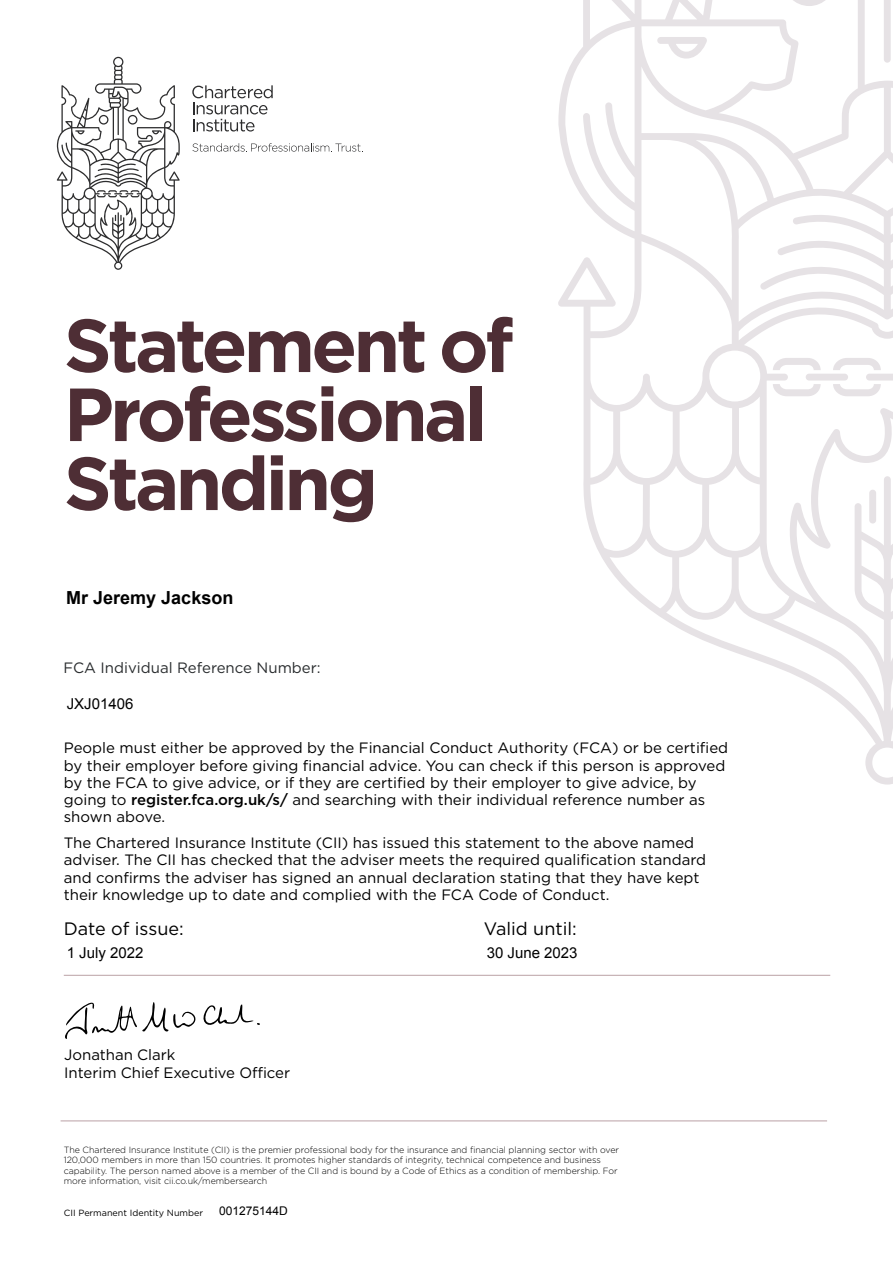
<style>
.page{position:relative;width:893px;height:1263px;background:#fff}
.page>*{position:absolute;margin:0;border:0;box-sizing:border-box;transform-origin:0 0}
.t1{font:700 75px/69px "Gotham";letter-spacing:-.05em;color:#4e2e35}
.t2{font:18px "Gotham";color:#000}
.t3{font:700 18px "Arial";color:#000}
.t4{font:15px/17.2px "Gotham";color:#000}
.t5{font:15px "Gotham";color:#292c2e}
.t6{font:15px "Arial";color:#000}
.t7{font:12px "Arial";color:#000}
.t8{font:300 9px/10.5px "Gotham";letter-spacing:-.005em;color:#000}
.t9{font:9px "Gotham";color:#000}
.s1{font-weight:500}
</style>
<div class="page">
<svg style="left:192px;top:85px;width:81px;height:47px"></svg>
<svg style="left:57px;top:57px;width:123px;height:213px"></svg>
<svg style="left:192px;top:143px;width:171px;height:9px"></svg>
<svg style="left:558px;top:0;width:335px;height:784px"></svg>
<hr style="left:64px;top:975px;width:766px;height:1px;background:#baa1a5">
<hr style="left:61px;top:1120px;width:766px;height:1px;background:#baa1a5">
<svg style="left:65px;top:1002px;width:195px;height:37px"></svg>
<h1 class="t1" style="left:64px;top:311px;width:451px">Statement of<br>Professional<br>Standing</h1>
<p class="t3" style="left:66px;top:586px;width:169px">Mr Jeremy Jackson</p>
<p class="t5" style="left:64px;top:658px;width:259px">FCA Individual Reference Number:</p>
<p class="t6" style="left:67px;top:694px;width:68px">JXJ01406</p>
<p class="t4" style="left:64px;top:739px;width:666px">People must either be approved by the Financial Conduct Authority (FCA) or be certified by their employer before giving financial advice. You can check if this person is approved by the FCA to give advice, or if they are certified by their employer to give advice, by going to <span class="s1">register.fca.org.uk/s/</span> and searching with their individual reference number as shown above.</p>
<p class="t4" style="left:64px;top:834px;width:644px">The Chartered Insurance Institute (CII) has issued this statement to the above named adviser. The CII has checked that the adviser meets the required qualification standard and confirms the adviser has signed an annual declaration stating that they have kept their knowledge up to date and complied with the FCA Code of Conduct.</p>
<p class="t2" style="left:64px;top:917px;width:121px">Date of issue:</p>
<p class="t2" style="left:484px;top:917px;width:94px">Valid until:</p>
<p class="t6" style="left:67px;top:943px;width:78px">1 July 2022</p>
<p class="t6" style="left:487px;top:943px;width:92px">30 June 2023</p>
<p class="t4" style="left:64px;top:1045px;width:227px;line-height:18px">Jonathan Clark<br>Interim Chief Executive Officer</p>
<p class="t8" style="left:64px;top:1144px;width:557px">The Chartered Insurance Institute (CII) is the premier professional body for the insurance and financial planning sector with over 120,000 members in more than 150 countries. It promotes higher standards of integrity, technical competence and business capability. The person named above is a member of the CII and is bound by a Code of Ethics as a condition of membership. For more information, visit cii.co.uk/membersearch</p>
<p class="t9" style="left:64px;top:1207px;width:141px">CII Permanent Identity Number</p>
<p class="t7" style="left:219px;top:1202px;width:70px">001275144D</p>
</div>
